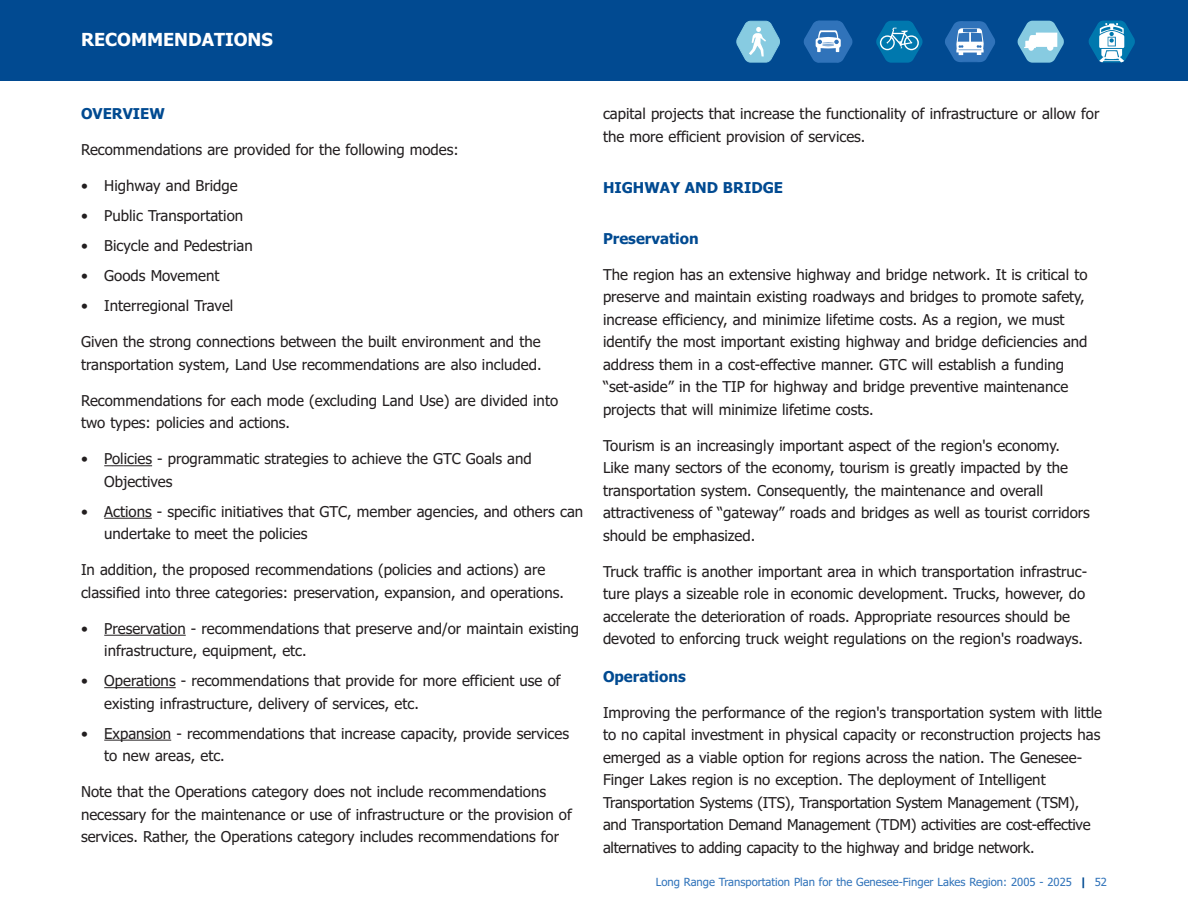
<style>
.page{position:relative;width:1188px;height:918px;background:#fff}
.page>*{position:absolute;margin:0;border:0;box-sizing:border-box;transform-origin:0 0}
.t1{font:700 18px "Tahoma";color:#fff}
.t2{font:15px/22.5px "Tahoma";color:#231f20}
.t3{font:700 15px "Tahoma";color:#014a91}
.t4{font:11.25px "Tahoma";color:#3073ba}
.s1{font-weight:700;color:#014a91}
</style>
<div class="page">
<svg style="left:104px;top:465px;width:48px;height:1px"></svg>
<hr style="left:104px;top:518px;width:48px;height:1px;background:#231f20">
<svg style="left:104px;top:635px;width:14px;height:1px"></svg>
<hr style="left:118px;top:635px;width:35px;height:1px;background:#231f20">
<hr style="left:153px;top:635px;width:33px;height:1px;background:#231f20">
<hr style="left:104px;top:687px;width:32px;height:1px;background:#231f20">
<hr style="left:136px;top:687px;width:40px;height:1px;background:#231f20">
<hr style="left:104px;top:740px;width:67px;height:1px;background:#231f20">
<div style="left:0;top:0;width:1188px;height:81px;background:#014a91"></div>
<svg style="left:945px;top:21px;width:50px;height:41px"></svg>
<svg style="left:737px;top:21px;width:43px;height:42px"></svg>
<svg style="left:803px;top:21px;width:50px;height:42px"></svg>
<svg style="left:876px;top:21px;width:47px;height:42px"></svg>
<svg style="left:1017px;top:21px;width:47px;height:42px"></svg>
<svg style="left:1088px;top:21px;width:47px;height:37px"></svg>
<img style="left:1097px;top:22px;width:29px;height:41px">
<p class="t1" style="left:81px;top:29px;width:193px">RECOMMENDATIONS</p>
<p class="t3" style="left:81px;top:106px;width:85px">OVERVIEW</p>
<p class="t2" style="left:81px;top:139px;width:379px">Recommendations are provided for the following modes:</p>
<p class="t2" style="left:81px;top:175px;width:158px">• Highway and Bridge</p>
<p class="t2" style="left:81px;top:205px;width:164px">• Public Transportation</p>
<p class="t2" style="left:81px;top:235px;width:173px">• Bicycle and Pedestrian</p>
<p class="t2" style="left:81px;top:265px;width:140px">• Goods Movement</p>
<p class="t2" style="left:81px;top:295px;width:154px">• Interregional Travel</p>
<p class="t2" style="left:81px;top:331px;width:462px">Given the strong connections between the built environment and the transportation system, Land Use recommendations are also included.</p>
<p class="t2" style="left:81px;top:389px;width:479px">Recommendations for each mode (excluding Land Use) are divided into two types: policies and actions.</p>
<p class="t2" style="left:104px;top:448px;width:429px;text-indent:-23px">• Policies - programmatic strategies to achieve the GTC Goals and<br>Objectives</p>
<p class="t2" style="left:104px;top:500px;width:481px;text-indent:-23px">• Actions - specific initiatives that GTC, member agencies, and others can undertake to meet the policies</p>
<p class="t2" style="left:81px;top:559px;width:485px">In addition, the proposed recommendations (policies and actions) are classified into three categories: preservation, expansion, and operations.</p>
<p class="t2" style="left:104px;top:617px;width:476px;text-indent:-23px">• Preservation - recommendations that preserve and/or maintain existing infrastructure, equipment, etc.</p>
<p class="t2" style="left:104px;top:670px;width:458px;text-indent:-23px">• Operations - recommendations that provide for more efficient use of existing infrastructure, delivery of services, etc.</p>
<p class="t2" style="left:104px;top:722px;width:466px;text-indent:-23px">• Expansion - recommendations that increase capacity, provide services to new areas, etc.</p>
<p class="t2" style="left:81px;top:781px;width:492px">Note that the Operations category does not include recommendations necessary for the maintenance or use of infrastructure or the provision of services. Rather, the Operations category includes recommendations for</p>
<p class="t2" style="left:603px;top:103px;width:498px">capital projects that increase the functionality of infrastructure or allow for the more efficient provision of services.</p>
<p class="t3" style="left:603px;top:179px;width:182px">HIGHWAY AND BRIDGE</p>
<p class="t3" style="left:603px;top:230px;width:97px">Preservation</p>
<p class="t2" style="left:603px;top:264px;width:486px">The region has an extensive highway and bridge network. It is critical to preserve and maintain existing roadways and bridges to promote safety, increase efficiency, and minimize lifetime costs. As a region, we must identify the most important existing highway and bridge deficiencies and address them in a cost-effective manner. GTC will establish a funding “set-aside” in the TIP for highway and bridge preventive maintenance projects that will minimize lifetime costs.</p>
<p class="t2" style="left:603px;top:435px;width:489px">Tourism is an increasingly important aspect of the region's economy.<br>Like many sectors of the economy, tourism is greatly impacted by the transportation system. Consequently, the maintenance and overall attractiveness of “gateway” roads and bridges as well as tourist corridors should be emphasized.</p>
<p class="t2" style="left:603px;top:561px;width:486px">Truck traffic is another important area in which transportation infrastruc&shy;ture plays a sizeable role in economic development. Trucks, however, do accelerate the deterioration of roads. Appropriate resources should be devoted to enforcing truck weight regulations on the region's roadways.</p>
<p class="t3" style="left:603px;top:668px;width:84px">Operations</p>
<p class="t2" style="left:603px;top:702px;width:501px">Improving the performance of the region's transportation system with little to no capital investment in physical capacity or reconstruction projects has emerged as a viable option for regions across the nation. The Genesee-Finger Lakes region is no exception. The deployment of Intelligent Transportation Systems (ITS), Transportation System Management (TSM), and Transportation Demand Management (TDM) activities are cost-effective alternatives to adding capacity to the highway and bridge network.</p>
<p class="t4" style="left:656px;top:876px;width:453px">Long Range Transportation Plan for the Genesee-Finger Lakes Region: 2005 - 2025 <span class="s1">|</span> 52</p>
</div>
